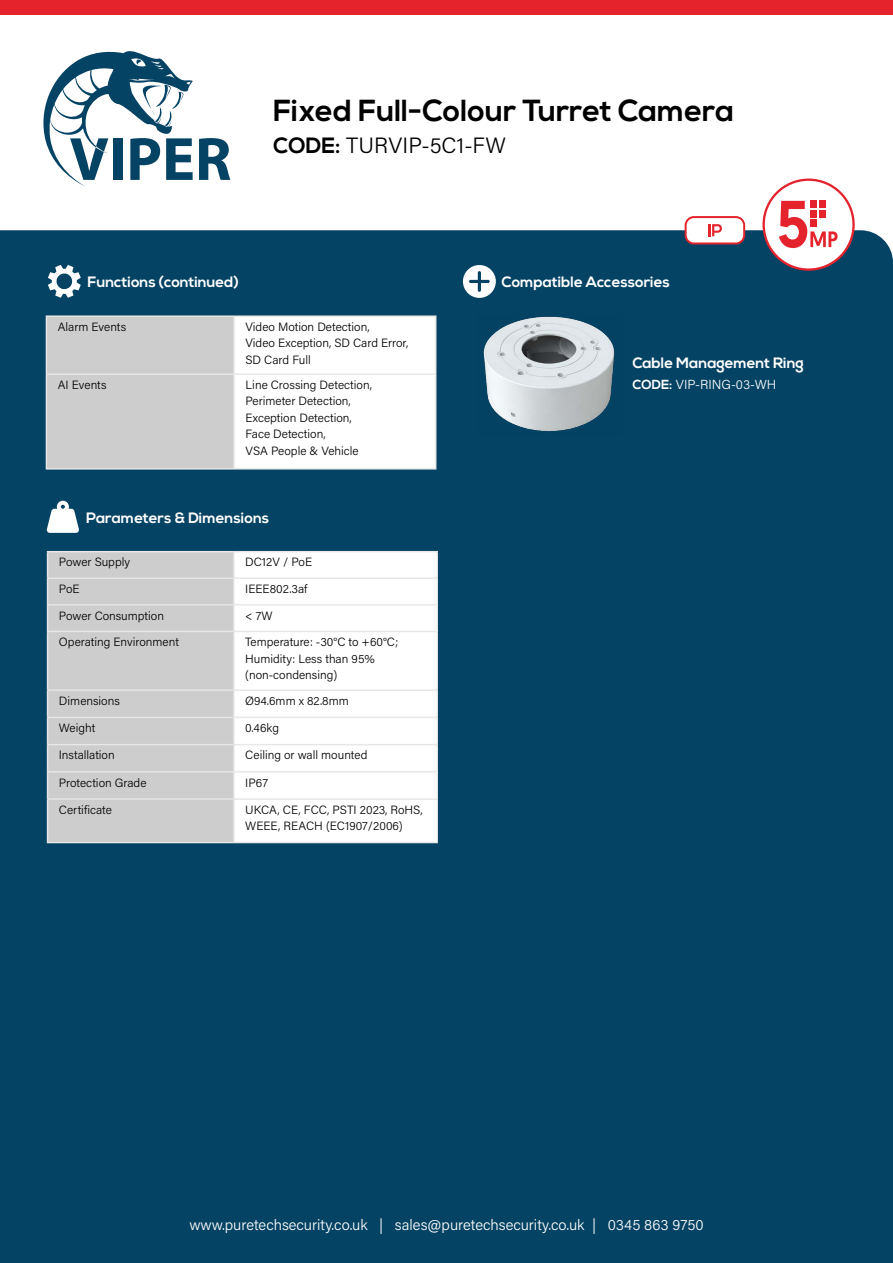
<style>
.page{position:relative;width:893px;height:1263px;background:#fff}
.page>*{position:absolute;margin:0;border:0;box-sizing:border-box;transform-origin:0 0}
.t1{font:700 30.45px "Nexa";color:#000}
.t2{font:300 22.05px "Acumin Pro";letter-spacing:.005em;color:#000}
.t3{font:700 15px "Nexa";color:#fff}
.t4{font:300 15px "Acumin Pro";color:#fff}
.t5{font:300 13.05px "Acumin Pro";letter-spacing:.005em;color:#fff}
.t6{font:300 12px/16.5px "Acumin Pro";color:#000}
.s1{font-family:"Nexa";font-weight:700}
</style>
<div class="page">
<div style="left:0;top:230px;width:893px;height:1033px;background:#054364"></div>
<svg style="left:43px;top:51px;width:187px;height:135px"></svg>
<div style="left:0;top:0;width:893px;height:15px;background:#e5232c"></div>
<div style="left:686px;top:217px;width:58px;height:26px;background:#fff;border-radius:8px"></div>
<div style="left:685px;top:216px;width:60px;height:28px;border:2px solid #e5232b;border-radius:8px"></div>
<svg style="left:708px;top:224px;width:14px;height:12px"></svg>
<div style="left:764px;top:180px;width:89px;height:90px;background:#fff;border-radius:50%"></div>
<div style="left:762px;top:179px;width:93px;height:92px;border:2px solid #e4232d;border-radius:50%"></div>
<svg style="left:779px;top:201px;width:59px;height:47px"></svg>
<div style="left:810px;top:201px;width:7px;height:7px;background:#e5232c"></div>
<div style="left:810px;top:210px;width:7px;height:7px;background:#e5232c"></div>
<div style="left:810px;top:219px;width:7px;height:8px;background:#e5232c"></div>
<div style="left:819px;top:210px;width:7px;height:7px;background:#e5232c"></div>
<div style="left:819px;top:201px;width:7px;height:7px;background:#e5232c"></div>
<div style="left:46px;top:316px;width:188px;height:58px;background:#cdcdcd"></div>
<div style="left:234px;top:316px;width:202px;height:58px;background:#fff"></div>
<div style="left:46px;top:374px;width:188px;height:95px;background:#cdcdcd"></div>
<div style="left:234px;top:374px;width:202px;height:95px;background:#fff"></div>
<hr style="left:46px;top:315px;width:188px;height:2px;background:#e7e7e7">
<hr style="left:46px;top:317px;width:1px;height:56px;background:#e7e7e7">
<hr style="left:234px;top:315px;width:202px;height:2px;background:#e7e7e7">
<hr style="left:233px;top:317px;width:2px;height:56px;background:#e7e7e7">
<hr style="left:435px;top:317px;width:1px;height:56px;background:#e7e7e7">
<hr style="left:46px;top:373px;width:188px;height:2px;background:#e7e7e7">
<hr style="left:46px;top:375px;width:1px;height:93px;background:#e7e7e7">
<hr style="left:234px;top:373px;width:202px;height:2px;background:#e7e7e7">
<hr style="left:233px;top:375px;width:2px;height:93px;background:#e7e7e7">
<hr style="left:435px;top:375px;width:1px;height:93px;background:#e7e7e7">
<hr style="left:46px;top:468px;width:188px;height:2px;background:#e7e7e7">
<hr style="left:234px;top:468px;width:202px;height:2px;background:#e7e7e7">
<svg style="left:48px;top:265px;width:33px;height:33px"></svg>
<hr style="left:47px;top:551px;width:187px;height:1px;background:#e7e7e7">
<hr style="left:234px;top:551px;width:204px;height:1px;background:#e7e7e7">
<svg style="left:47px;top:552px;width:391px;height:290px"></svg>
<hr style="left:47px;top:798px;width:187px;height:2px;background:#e7e7e7">
<hr style="left:47px;top:800px;width:1px;height:42px;background:#e7e7e7">
<hr style="left:234px;top:798px;width:204px;height:2px;background:#e7e7e7">
<hr style="left:233px;top:800px;width:2px;height:42px;background:#e7e7e7">
<hr style="left:437px;top:800px;width:1px;height:42px;background:#e7e7e7">
<hr style="left:47px;top:842px;width:187px;height:1px;background:#e7e7e7">
<hr style="left:234px;top:842px;width:204px;height:1px;background:#e7e7e7">
<svg style="left:47px;top:501px;width:32px;height:32px"></svg>
<svg style="left:463px;top:265px;width:33px;height:33px"></svg>
<img style="left:477px;top:315px;width:145px;height:121px">
<h1 class="t1" style="left:273px;top:92px;width:462px">Fixed Full-Colour Turret Camera</h1>
<h2 class="t2" style="left:273px;top:130px;width:234px"><span class="s1">CODE:</span> TURVIP-5C1-FW</h2>
<p class="t3" style="left:87px;top:273px;width:153px">Functions (continued)</p>
<p class="t6" style="left:58px;top:318px;width:70px">Alarm Events</p>
<p class="t6" style="left:245px;top:318px;width:164px">Video Motion Detection,<br>Video Exception, SD Card Error,<br>SD Card Full</p>
<p class="t6" style="left:58px;top:376px;width:50px">AI Events</p>
<p class="t6" style="left:245px;top:376px;width:128px">Line Crossing Detection,<br>Perimeter Detection,<br>Exception Detection,<br>Face Detection,<br>VSA People &amp; Vehicle</p>
<p class="t3" style="left:86px;top:509px;width:184px">Parameters &amp; Dimensions</p>
<p class="t6" style="left:59px;top:553px;width:73px">Power Supply</p>
<p class="t6" style="left:245px;top:553px;width:68px">DC12V / PoE</p>
<p class="t6" style="left:59px;top:580px;width:22px">PoE</p>
<p class="t6" style="left:245px;top:580px;width:64px">IEEE802.3af</p>
<p class="t6" style="left:59px;top:607px;width:107px">Power Consumption</p>
<p class="t6" style="left:245px;top:607px;width:29px">&lt; 7W</p>
<p class="t6" style="left:59px;top:633px;width:121px">Operating Environment</p>
<p class="t6" style="left:245px;top:633px;width:154px">Temperature: -30°C to +60°C;<br>Humidity: Less than 95% (non-condensing)</p>
<p class="t6" style="left:59px;top:692px;width:62px">Dimensions</p>
<p class="t6" style="left:245px;top:692px;width:105px">Ø94.6mm x 82.8mm</p>
<p class="t6" style="left:59px;top:719px;width:38px">Weight</p>
<p class="t6" style="left:245px;top:719px;width:35px">0.46kg</p>
<p class="t6" style="left:59px;top:746px;width:57px">Installation</p>
<p class="t6" style="left:245px;top:746px;width:124px">Ceiling or wall mounted</p>
<p class="t6" style="left:59px;top:774px;width:89px">Protection Grade</p>
<p class="t6" style="left:245px;top:774px;width:24px">IP67</p>
<p class="t6" style="left:59px;top:801px;width:54px">Certificate</p>
<p class="t6" style="left:245px;top:801px;width:179px">UKCA, CE, FCC, PSTI 2023, RoHS,<br>WEEE, REACH (EC1907/2006)</p>
<p class="t3" style="left:501px;top:273px;width:170px">Compatible Accessories</p>
<p class="t3" style="left:632px;top:354px;width:173px">Cable Management Ring</p>
<p class="t5" style="left:632px;top:376px;width:145px"><span class="s1">CODE:</span> VIP-RING-03-WH</p>
<p class="t4" style="left:189px;top:1215px;width:516px">www.puretechsecurity.co.uk | sales@puretechsecurity.co.uk | 0345 863 9750</p>
</div>
